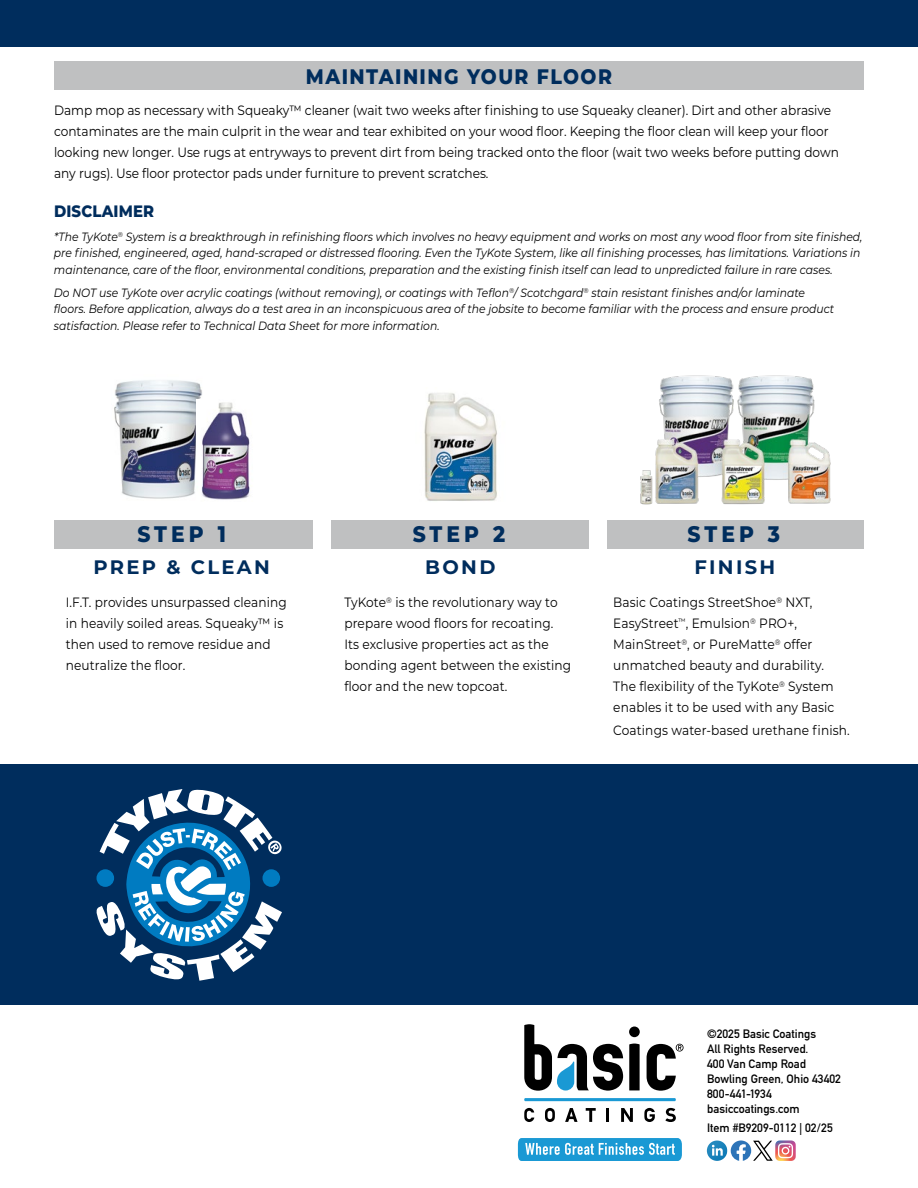
<style>
.page{position:relative;width:918px;height:1188px;background:#fff}
.page>*{position:absolute;margin:0;border:0;box-sizing:border-box;transform-origin:0 0}
.t1{font:800 22.5px "Montserrat";letter-spacing:.2em;color:#002d5d;scale:.9 1}
.t2{font:800 21px "Montserrat";letter-spacing:.075em;color:#002d5d;scale:.9 1}
.t3{font:700 19.5px "Montserrat";letter-spacing:.12em;color:#002d5d}
.t4{font:800 16.5px "Montserrat";letter-spacing:.01em;color:#002d5d;scale:.9 1}
.t5{font:13.5px/21px "Montserrat";color:#000;scale:.9 1}
.t6{font:italic 12px/16.5px "Montserrat";color:#000;scale:.9 1}
.t7{font:12px/15px "DIN Mittelschrift Std";color:#000}
</style>
<div class="page">
<div style="left:0;top:0;width:918px;height:46px;background:#002d5d"></div>
<svg style="left:524px;top:1108px;width:10px;height:14px"></svg>
<svg style="left:545px;top:1108px;width:10px;height:14px"></svg>
<svg style="left:565px;top:1108px;width:13px;height:14px"></svg>
<svg style="left:586px;top:1108px;width:10px;height:14px"></svg>
<svg style="left:607px;top:1108px;width:2px;height:14px"></svg>
<svg style="left:621px;top:1108px;width:12px;height:14px"></svg>
<svg style="left:644px;top:1108px;width:11px;height:14px"></svg>
<svg style="left:665px;top:1108px;width:11px;height:14px"></svg>
<div style="left:629px;top:1027px;width:11px;height:10px;background:#000;border-radius:50%"></div>
<svg style="left:629px;top:1044px;width:11px;height:46px"></svg>
<svg style="left:524px;top:1024px;width:99px;height:67px"></svg>
<hr style="left:524px;top:1098px;width:152px;height:3px;background:#1a99d4">
<svg style="left:647px;top:1044px;width:37px;height:47px"></svg>
<svg style="left:518px;top:1138px;width:164px;height:23px;background:#43abdb"></svg>
<img style="left:114px;top:380px;width:88px;height:119px">
<img style="left:197px;top:399px;width:53px;height:101px">
<img style="left:424px;top:393px;width:73px;height:108px">
<img style="left:640px;top:375px;width:191px;height:130px">
<div style="left:54px;top:61px;width:810px;height:29px;background:#bfc0c1"></div>
<div style="left:54px;top:521px;width:810px;height:28px;background:#bfc0c1"></div>
<div style="left:0;top:765px;width:918px;height:240px;background:#002d5d"></div>
<svg style="left:96px;top:789px;width:186px;height:192px"></svg>
<img style="left:707px;top:1140px;width:20px;height:21px">
<img style="left:778px;top:1140px;width:18px;height:21px">
<svg style="left:731px;top:1141px;width:62px;height:20px"></svg>
<div style="left:589px;top:506px;width:17px;height:56px;background:#fff"></div>
<div style="left:313px;top:506px;width:17px;height:56px;background:#fff"></div>
<h2 class="t2" style="left:306px;top:61px;width:342px">MAINTAINING YOUR FLOOR</h2>
<p class="t5" style="left:54px;top:99px;width:874px">Damp mop as necessary with Squeaky™ cleaner (wait two weeks after finishing to use Squeaky cleaner). Dirt and other abrasive contaminates are the main culprit in the wear and tear exhibited on your wood floor. Keeping the floor clean will keep your floor looking new longer. Use rugs at entryways to prevent dirt from being tracked onto the floor (wait two weeks before putting down any rugs). Use floor protector pads under furniture to prevent scratches.</p>
<p class="t4" style="left:54px;top:199px;width:113px">DISCLAIMER</p>
<p class="t6" style="left:54px;top:228px;width:900px">*The TyKote<sup>®</sup> System is a breakthrough in refinishing floors which involves no heavy equipment and works on most any wood floor from site finished, pre finished, engineered, aged, hand-scraped or distressed flooring. Even the TyKote System, like all finishing processes, has limitations. Variations in maintenance, care of the floor, environmental conditions, preparation and the existing finish itself can lead to unpredicted failure in rare cases.</p>
<p class="t6" style="left:54px;top:284px;width:869px">Do NOT use TyKote over acrylic coatings (without removing), or coatings with Teflon<sup>®</sup>/ Scotchgard<sup>®</sup> stain resistant finishes and/or laminate floors. Before application, always do a test area in an inconspicuous area of the jobsite to become familiar with the process and ensure product satisfaction. Please refer to Technical Data Sheet for more information.</p>
<h1 class="t1" style="left:137px;top:518px;width:100px">STEP 1</h1>
<h1 class="t1" style="left:413px;top:518px;width:104px">STEP 2</h1>
<h1 class="t1" style="left:688px;top:518px;width:104px">STEP 3</h1>
<h3 class="t3" style="left:93px;top:553px;width:178px">PREP &amp; CLEAN</h3>
<h3 class="t3" style="left:425px;top:553px;width:72px">BOND</h3>
<h3 class="t3" style="left:694px;top:553px;width:82px">FINISH</h3>
<p class="t5" style="left:66px;top:591px;width:247px">I.F.T. provides unsurpassed cleaning in heavily soiled areas. Squeaky™ is then used to remove residue and neutralize the floor.</p>
<p class="t5" style="left:344px;top:591px;width:254px">TyKote<sup>®</sup> is the revolutionary way to prepare wood floors for recoating.<br>Its exclusive properties act as the bonding agent between the existing floor and the new topcoat.</p>
<p class="t5" style="left:613px;top:591px;width:247px">Basic Coatings StreetShoe<sup>®</sup> NXT, EasyStreet<sup>™</sup>, Emulsion<sup>®</sup> PRO+, MainStreet<sup>®</sup>, or PureMatte<sup>®</sup> offer unmatched beauty and durability.<br>The flexibility of the TyKote<sup>®</sup> System enables it to be used with any Basic</p>
<p class="t5" style="left:613px;top:719px;width:264px">Coatings water-based urethane finish.</p>
<p class="t7" style="left:707px;top:1027px;width:135px">©2025 Basic Coatings<br>All Rights Reserved.<br>400 Van Camp Road<br>Bowling Green, Ohio 43402<br>800-441-1934 basiccoatings.com</p>
<p class="t7" style="left:707px;top:1120px;width:127px">Item #B9209-0112 | 02/25</p>
</div>
